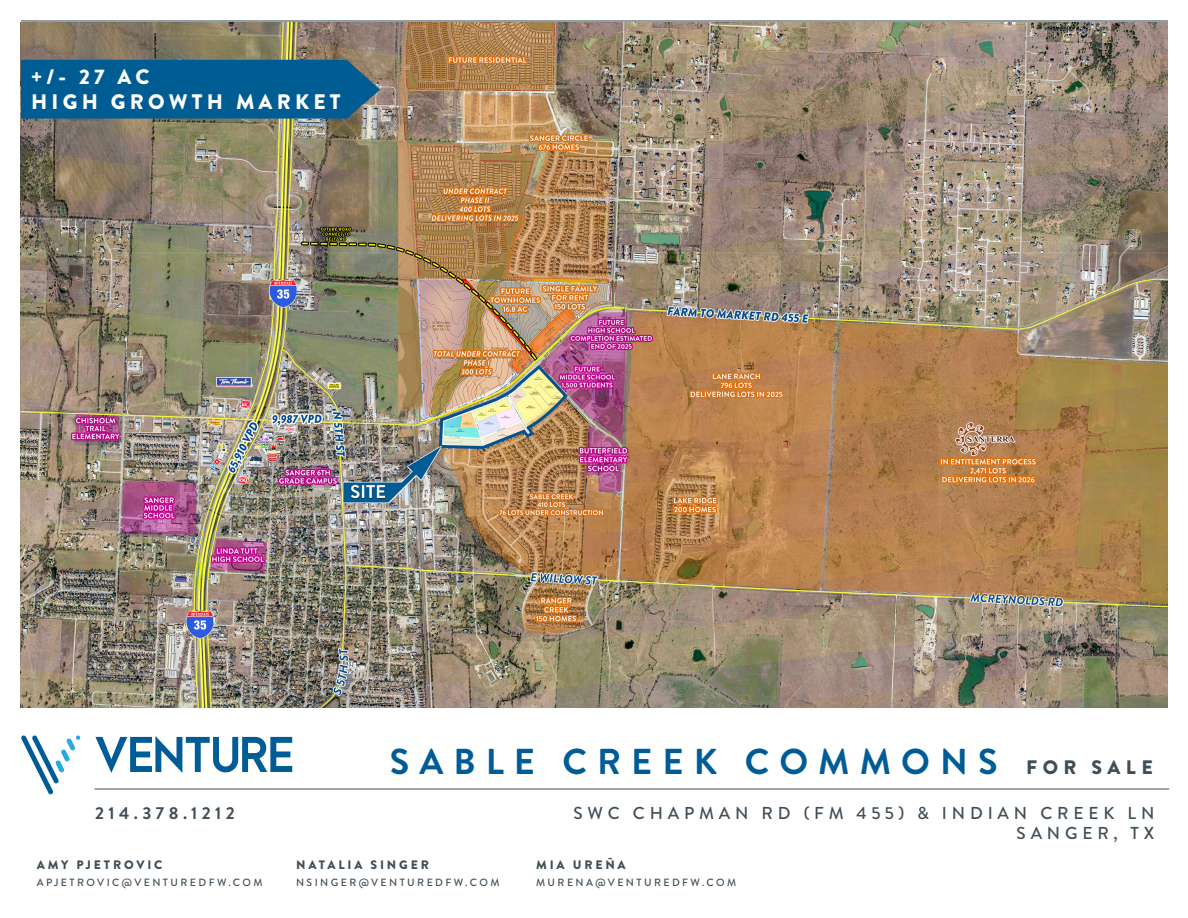
<style>
.page{position:relative;width:1188px;height:918px;background:#fff}
.page>*{position:absolute;margin:0;border:0;box-sizing:border-box;transform-origin:0 0}
.t1{font:700 36px "Brandon Grotesque";letter-spacing:.28em;color:#005c96}
.t2{font:900 21px/25.2px "Brandon Grotesque";letter-spacing:.2em;color:#fff}
.t3{font:500 17.25px/20.7px "Brandon Grotesque";letter-spacing:.28em;color:#404e57;text-align:right}
.t4{font:700 17.25px "Brandon Grotesque";letter-spacing:.26em;color:#404e57}
.t5{font:900 12.3px "Brandon Grotesque";letter-spacing:.23em;color:#404e57}
.t6{font:500 10.5px "Brandon Grotesque";letter-spacing:.23em;color:#404e57}
.s1{font-weight:900;font-size:19.5px;color:#404e57}
</style>
<div class="page">
<hr style="left:94px;top:789px;width:1075px;height:1px;background:#404e57">
<svg style="left:21px;top:736px;width:60px;height:59px"></svg>
<svg style="left:95px;top:736px;width:197px;height:37px"></svg>
<img style="left:21px;top:22px;width:1146px;height:685px">
<div style="left:21px;top:60px;width:359px;height:59px;background:#005d93"></div>
<h2 class="t2" style="left:31px;top:64px;width:311px">+/- 27 AC<br>HIGH GROWTH MARKET</h2>
<h3 class="t4" style="left:95px;top:801px;width:141px">214.378.1212</h3>
<h1 class="t1" style="left:390px;top:736px;width:764px">SABLE CREEK COMMONS <span class="s1">FOR SALE</span></h1>
<h3 class="t3" style="left:573px;top:803px;width:582px">SWC CHAPMAN RD (FM 455) &amp; INDIAN CREEK LN<br>SANGER, TX</h3>
<p class="t5" style="left:37px;top:856px;width:127px">AMY PJETROVIC</p>
<p class="t6" style="left:37px;top:875px;width:227px">APJETROVIC@VENTUREDFW.COM</p>
<p class="t5" style="left:296px;top:856px;width:134px">NATALIA SINGER</p>
<p class="t6" style="left:296px;top:875px;width:205px">NSINGER@VENTUREDFW.COM</p>
<p class="t5" style="left:536px;top:856px;width:91px">MIA UREÑA</p>
<p class="t6" style="left:536px;top:875px;width:202px">MURENA@VENTUREDFW.COM</p>
</div>
